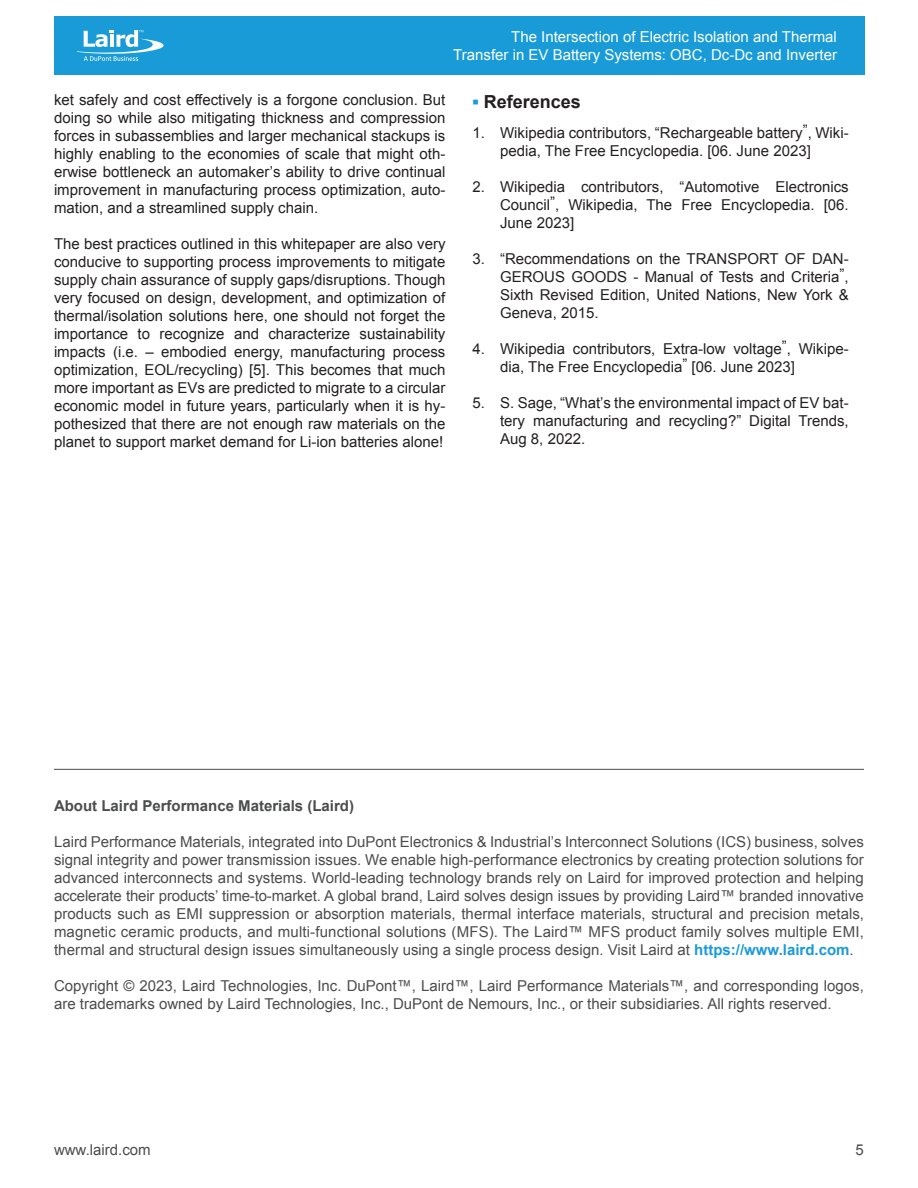
<style>
.page{position:relative;width:918px;height:1188px;background:#fff}
.page>*{position:absolute;margin:0;border:0;box-sizing:border-box;transform-origin:0 0}
.t1{font:700 18px "Arial";color:#231f20}
.t2{font:15px/18px "Arial";color:#231f20;text-align:justify}
.t3{font:15px/18px "Arial";color:#4b4c4d;text-align:justify}
.t4{font:15px/18px "Arial";color:#fff;text-align:right}
.t5{font:700 15px "Arial";color:#4b4c4d}
.s1{color:#199bd8}
.s2{font-weight:700;color:#199bd8}
</style>
<div class="page">
<div style="left:54px;top:16px;width:810px;height:59px;background:#199bd8"></div>
<svg style="left:76px;top:30px;width:88px;height:31px"></svg>
<hr style="left:54px;top:769px;width:810px;height:1px;background:#4b4c4d">
<p class="t4" style="left:453px;top:29px;width:385px">The Intersection of Electric Isolation and Thermal<br>Transfer in EV Battery Systems: OBC, Dc-Dc and Inverter</p>
<p class="t2" style="left:54px;top:93px;width:393px">ket safely and cost effectively is a forgone conclusion. But doing so while also mitigating thickness and compression forces in subassemblies and larger mechanical stackups is highly enabling to the economies of scale that might oth&shy;erwise bottleneck an automaker’s ability to drive continual improvement in manufacturing process optimization, auto&shy;mation, and a streamlined supply chain.</p>
<p class="t2" style="left:54px;top:237px;width:393px">The best practices outlined in this whitepaper are also very conducive to supporting process improvements to mitigate supply chain assurance of supply gaps/disruptions. Though very focused on design, development, and optimization of thermal/isolation solutions here, one should not forget the importance to recognize and characterize sustainability impacts (i.e. – embodied energy, manufacturing process optimization, EOL/recycling) [5]. This becomes that much more important as EVs are predicted to migrate to a circular economic model in future years, particularly when it is hy&shy;pothesized that there are not enough raw materials on the planet to support market demand for Li-ion batteries alone!</p>
<p class="t1" style="left:472px;top:89px;width:110px"><span class="s1">▪</span> References</p>
<p class="t2" style="left:500px;top:125px;width:350px">Wikipedia contributors, “Rechargeable battery , Wiki-</p>
<p class="t2" style="left:500px;top:107px;width:312px;line-height:30px;text-align:right">„<br>pedia, The Free Encyclopedia. [06. June 2023]</p>
<p class="t2" style="left:500px;top:179px;width:350px">Wikipedia contributors, “Automotive Electronics<br>Council , Wikipedia, The Free Encyclopedia. [06.</p>
<p class="t2" style="left:472px;top:125px;width:14px">1.</p>
<p class="t2" style="left:472px;top:179px;width:14px">2.</p>
<p class="t2" style="left:500px;top:179px;width:76px;line-height:30px;text-indent:50px">„<br>June 2023]</p>
<p class="t2" style="left:500px;top:251px;width:350px">“Recommendations on the TRANSPORT OF DAN-<br>GEROUS GOODS - Manual of Tests and Criteria ,</p>
<p class="t2" style="left:472px;top:251px;width:14px">3.</p>
<p class="t2" style="left:500px;top:251px;width:350px;line-height:30px;text-align:right">„<br>Sixth Revised Edition, United Nations, New York &amp;</p>
<p class="t2" style="left:500px;top:305px;width:100px">Geneva, 2015.</p>
<p class="t2" style="left:500px;top:341px;width:350px">Wikipedia contributors, Extra-low voltage , Wikipe-</p>
<p class="t2" style="left:782px;top:329px;width:6px">„</p>
<p class="t2" style="left:472px;top:341px;width:14px">4.</p>
<p class="t2" style="left:682px;top:347px;width:6px">„</p>
<p class="t2" style="left:692px;top:359px;width:105px">[06. June 2023]</p>
<p class="t2" style="left:500px;top:395px;width:350px">S. Sage, “What’s the environmental impact of EV bat&shy;tery manufacturing and recycling?” Digital Trends, Aug 8, 2022.</p>
<p class="t2" style="left:500px;top:359px;width:184px">dia, The Free Encyclopedia</p>
<p class="t2" style="left:472px;top:395px;width:14px">5.</p>
<p class="t5" style="left:54px;top:796px;width:302px">About Laird Performance Materials (Laird)</p>
<p class="t3" style="left:54px;top:834px;width:812px">Laird Performance Materials, integrated into DuPont Electronics &amp; Industrial’s Interconnect Solutions (ICS) business, solves signal integrity and power transmission issues. We enable high-performance electronics by creating protection solutions for advanced interconnects and systems. World-leading technology brands rely on Laird for improved protection and helping accelerate their products’ time-to-market. A global brand, Laird solves design issues by providing Laird™ branded innovative products such as EMI suppression or absorption materials, thermal interface materials, structural and precision metals, magnetic ceramic products, and multi-functional solutions (MFS). The Laird™ MFS product family solves multiple EMI, thermal and structural design issues simultaneously using a single process design. Visit Laird at <span class="s2">https://www.laird.com</span>.</p>
<p class="t3" style="left:54px;top:978px;width:811px">Copyright © 2023, Laird Technologies, Inc. DuPont™, Laird™, Laird Performance Materials™, and corresponding logos, are trademarks owned by Laird Technologies, Inc., DuPont de Nemours, Inc., or their subsidiaries. All rights reserved.</p>
<p class="t3" style="left:54px;top:1142px;width:98px">www.laird.com</p>
<p class="t3" style="left:856px;top:1142px;width:10px">5</p>
</div>
